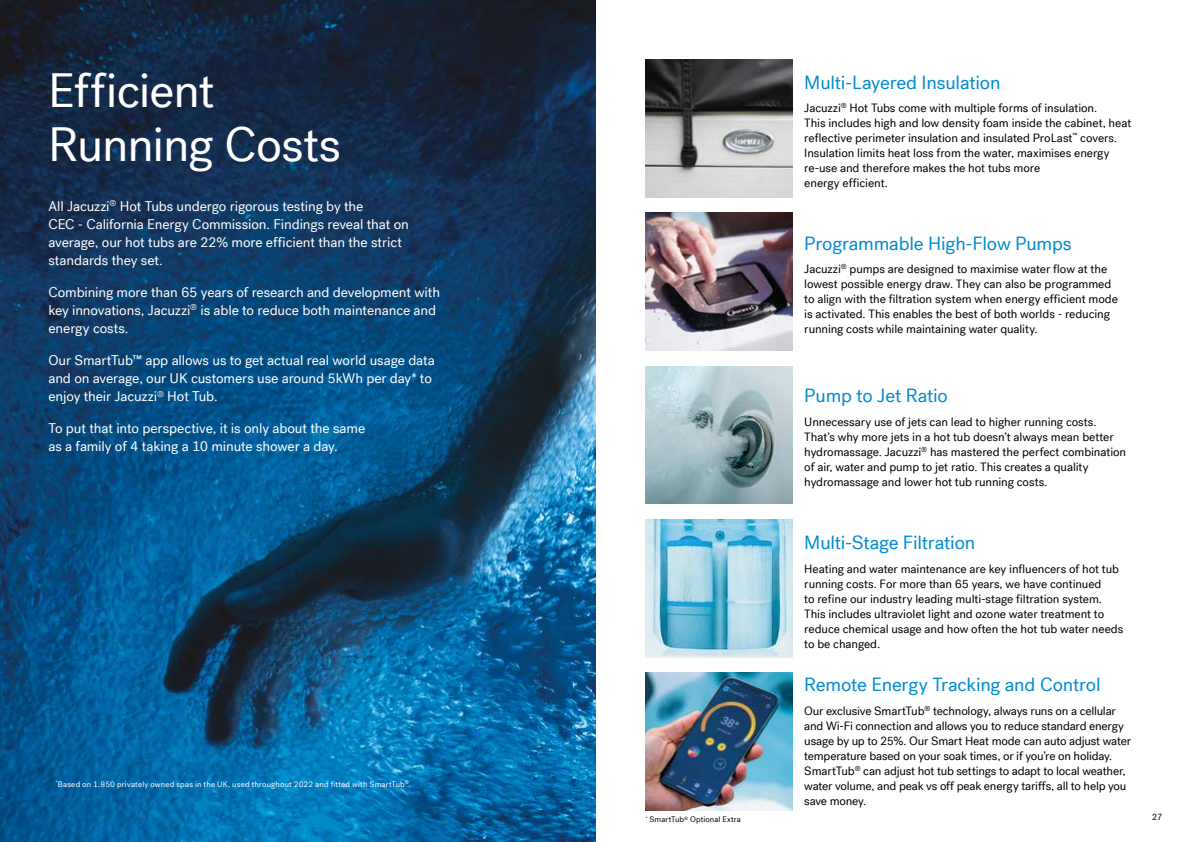
<style>
.page{position:relative;width:1191px;height:842px;background:#fff}
.page>*{position:absolute;margin:0;border:0;box-sizing:border-box;transform-origin:0 0}
.t1{font:48px/54px "Post Grotesk";letter-spacing:-.02em;color:#fff}
.t2{font:19px "Post Grotesk";letter-spacing:-.01em;color:#008bd2}
.t3{font:14px/18px "Post Grotesk";letter-spacing:-.01em;color:#fff}
.t4{font:12px/15px "Post Grotesk";letter-spacing:-.01em;color:#000}
.t5{font:9px "Post Grotesk";color:#000}
.t6{font:8px "Post Grotesk";letter-spacing:.02em;color:#fff}
.t7{font:8px "Post Grotesk";letter-spacing:.01em;color:#000}
</style>
<div class="page">
<img style="left:0;top:0;width:595px;height:842px">
<img style="left:646px;top:60px;width:146px;height:137px">
<img style="left:646px;top:213px;width:146px;height:137px">
<img style="left:646px;top:366px;width:146px;height:138px">
<img style="left:646px;top:520px;width:146px;height:137px">
<img style="left:646px;top:673px;width:146px;height:137px">
<h1 class="t1" style="left:48px;top:64px;width:294px">Efficient<br>Running Costs</h1>
<p class="t3" style="left:48px;top:197px;width:362px">All Jacuzzi<sup>®</sup> Hot Tubs undergo rigorous testing by the<br>CEC - California Energy Commission. Findings reveal that on average, our hot tubs are 22% more efficient than the strict standards they set.</p>
<p class="t3" style="left:48px;top:283px;width:393px">Combining more than 65 years of research and development with key innovations, Jacuzzi<sup>®</sup> is able to reduce both maintenance and energy costs.</p>
<p class="t3" style="left:48px;top:351px;width:388px">Our SmartTub™ app allows us to get actual real world usage data and on average, our UK customers use around 5kWh per day* to enjoy their Jacuzzi<sup>®</sup> Hot Tub.</p>
<p class="t3" style="left:48px;top:420px;width:318px">To put that into perspective, it is only about the same as a family of 4 taking a 10 minute shower a day.</p>
<p class="t6" style="left:56px;top:779px;width:356px"><sup>*</sup>Based on 1,850 privately owned spas in the UK, used throughout 2022 and fitted with SmartTub<sup>®</sup>.</p>
<h2 class="t2" style="left:804px;top:71px;width:198px">Multi-Layered Insulation</h2>
<p class="t4" style="left:804px;top:101px;width:328px">Jacuzzi<sup>®</sup> Hot Tubs come with multiple forms of insulation.<br>This includes high and low density foam inside the cabinet, heat reflective perimeter insulation and insulated ProLast<sup>™</sup> covers.<br>Insulation limits heat loss from the water, maximises energy re-use and therefore makes the hot tubs more<br>energy efficient.</p>
<h2 class="t2" style="left:804px;top:232px;width:269px">Programmable High-Flow Pumps</h2>
<p class="t4" style="left:804px;top:262px;width:315px">Jacuzzi<sup>®</sup> pumps are designed to maximise water flow at the lowest possible energy draw. They can also be programmed to align with the filtration system when energy efficient mode is activated. This enables the best of both worlds - reducing running costs while maintaining water quality.</p>
<h2 class="t2" style="left:804px;top:385px;width:145px">Pump to Jet Ratio</h2>
<p class="t4" style="left:804px;top:414px;width:323px">Unnecessary use of jets can lead to higher running costs.<br>That’s why more jets in a hot tub doesn’t always mean better hydromassage. Jacuzzi<sup>®</sup> has mastered the perfect combination of air, water and pump to jet ratio. This creates a quality hydromassage and lower hot tub running costs.</p>
<h2 class="t2" style="left:804px;top:531px;width:172px">Multi-Stage Filtration</h2>
<p class="t4" style="left:804px;top:561px;width:320px">Heating and water maintenance are key influencers of hot tub running costs. For more than 65 years, we have continued<br>to refine our industry leading multi-stage filtration system.<br>This includes ultraviolet light and ozone water treatment to reduce chemical usage and how often the hot tub water needs to be changed.</p>
<h2 class="t2" style="left:804px;top:674px;width:298px">Remote Energy Tracking and Control</h2>
<p class="t4" style="left:804px;top:703px;width:328px">Our exclusive SmartTub<sup>®</sup> technology, always runs on a cellular and Wi-Fi connection and allows you to reduce standard energy usage by up to 25%. Our Smart Heat mode can auto adjust water temperature based on your soak times, or if you’re on holiday.<br>SmartTub<sup>®</sup> can adjust hot tub settings to adapt to local weather, water volume, and peak vs off peak energy tariffs, all to help you save money.</p>
<p class="t7" style="left:646px;top:815px;width:97px"><sup>*</sup> SmartTub<sup>®</sup> Optional Extra</p>
<p class="t5" style="left:1151px;top:811px;width:12px">27</p>
</div>
